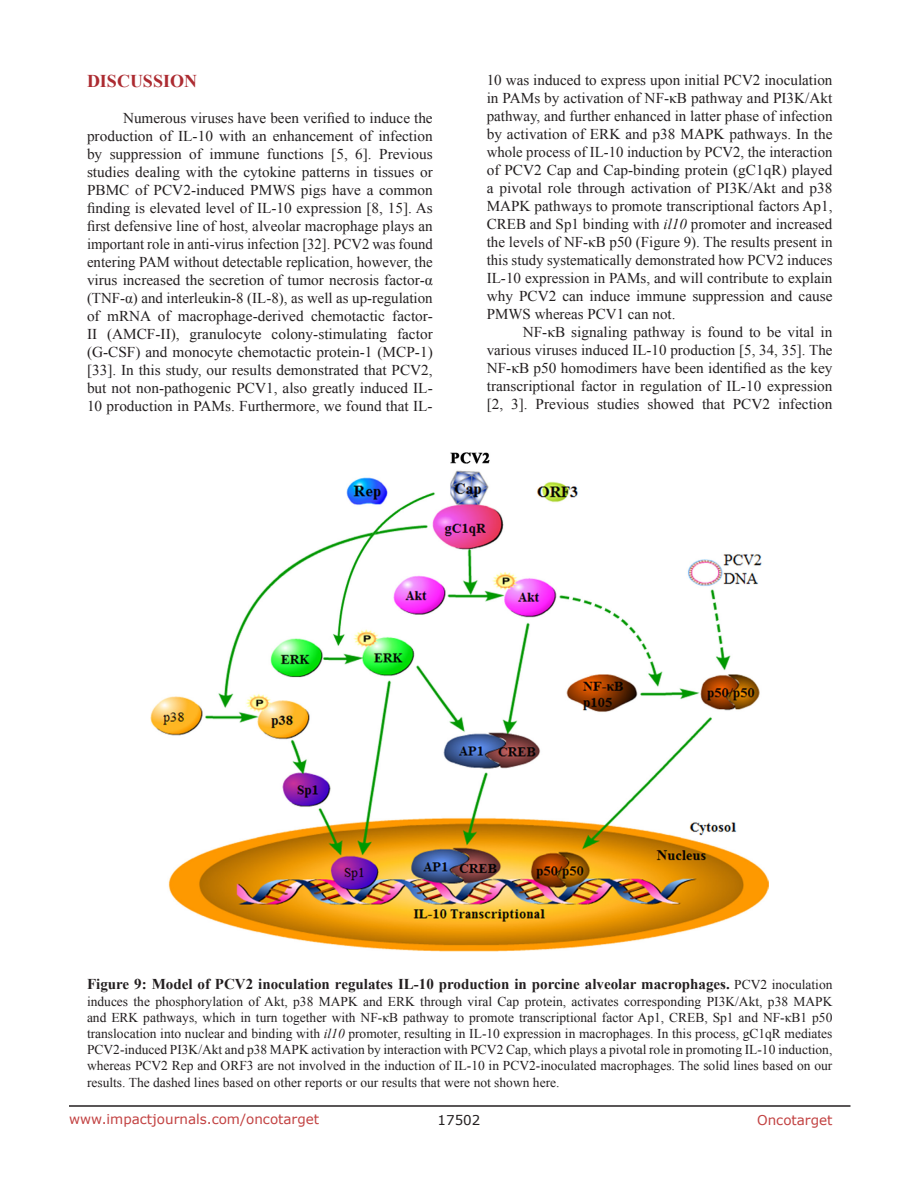
<style>
.page{position:relative;width:918px;height:1188px;background:#fff}
.page>*{position:absolute;margin:0;border:0;box-sizing:border-box;transform-origin:0 0}
.Heading{font:700 18px "Times New Roman";color:#ac2b31}
.BodyText{font:15px/18px "Times New Roman";color:#231f20;text-align:justify}
.figuretext{font:700 15px "Times New Roman";color:#231f20}
.figuretext-2{font:13.5px/16.2px "Times New Roman";color:#231f20;text-align:justify}
.t1{font:13.5px "Verdana";color:#c24141}
.t2{font:13.5px "Verdana";color:#231f20}
.s1{font-style:italic}
.s2{font-weight:400;font-size:13.5px}
</style>
<div class="page">
<hr style="left:69px;top:1105px;width:781px;height:2px;background:#231f20">
<img style="left:151px;top:453px;width:618px;height:499px">
<p class="Heading" style="left:87px;top:69px;width:112px">DISCUSSION</p>
<p class="BodyText" style="left:87px;top:109px;width:347px;text-indent:36px">Numerous viruses have been verified to induce the production of IL-10 with an enhancement of infection by suppression of immune functions [5, 6]. Previous studies dealing with the cytokine patterns in tissues or PBMC of PCV2-induced PMWS pigs have a common finding is elevated level of IL-10 expression [8, 15]. As first defensive line of host, alveolar macrophage plays an important role in anti-virus infection [32]. PCV2 was found entering PAM without detectable replication, however, the virus increased the secretion of tumor necrosis factor-α (TNF-α) and interleukin-8 (IL-8), as well as up-regulation of mRNA of macrophage-derived chemotactic factor-II (AMCF-II), granulocyte colony-stimulating factor (G-CSF) and monocyte chemotactic protein-1 (MCP-1) [33]. In this study, our results demonstrated that PCV2, but not non-pathogenic PCV1, also greatly induced IL-10 production in PAMs. Furthermore, we found that IL-</p>
<p class="BodyText" style="left:487px;top:71px;width:347px">10 was induced to express upon initial PCV2 inoculation in PAMs by activation of NF-κB pathway and PI3K/Akt pathway, and further enhanced in latter phase of infection by activation of ERK and p38 MAPK pathways. In the whole process of IL-10 induction by PCV2, the interaction of PCV2 Cap and Cap-binding protein (gC1qR) played a pivotal role through activation of PI3K/Akt and p38<br>MAPK pathways to promote transcriptional factors Ap1, CREB and Sp1 binding with <span class="s1">il10</span> promoter and increased the levels of NF-κB p50 (Figure 9). The results present in this study systematically demonstrated how PCV2 induces IL-10 expression in PAMs, and will contribute to explain why PCV2 can induce immune suppression and cause PMWS whereas PCV1 can not.</p>
<p class="BodyText" style="left:487px;top:323px;width:347px;text-indent:36px">NF-κB signaling pathway is found to be vital in various viruses induced IL-10 production [5, 34, 35]. The NF-κB p50 homodimers have been identified as the key transcriptional factor in regulation of IL-10 expression [2, 3]. Previous studies showed that PCV2 infection</p>
<p class="figuretext" style="left:87px;top:974px;width:747px">Figure 9: Model of PCV2 inoculation regulates IL-10 production in porcine alveolar macrophages. <span class="s2">PCV2 inoculation</span></p>
<p class="figuretext-2" style="left:87px;top:993px;width:747px">induces the phosphorylation of Akt, p38 MAPK and ERK through viral Cap protein, activates corresponding PI3K/Akt, p38 MAPK and ERK pathways, which in turn together with NF-κB pathway to promote transcriptional factor Ap1, CREB, Sp1 and NF-κB1 p50 translocation into nuclear and binding with <span class="s1">il10</span> promoter, resulting in IL-10 expression in macrophages. In this process, gC1qR mediates PCV2-induced PI3K/Akt and p38 MAPK activation by interaction with PCV2 Cap, which plays a pivotal role in promoting IL-10 induction, whereas PCV2 Rep and ORF3 are not involved in the induction of IL-10 in PCV2-inoculated macrophages. The solid lines based on our results. The dashed lines based on other reports or our results that were not shown here.</p>
<p class="t1" style="left:69px;top:1110px;width:252px">www.impactjournals.com/oncotarget</p>
<p class="t2" style="left:438px;top:1111px;width:44px">17502</p>
<p class="t1" style="left:757px;top:1111px;width:77px">Oncotarget</p>
</div>
